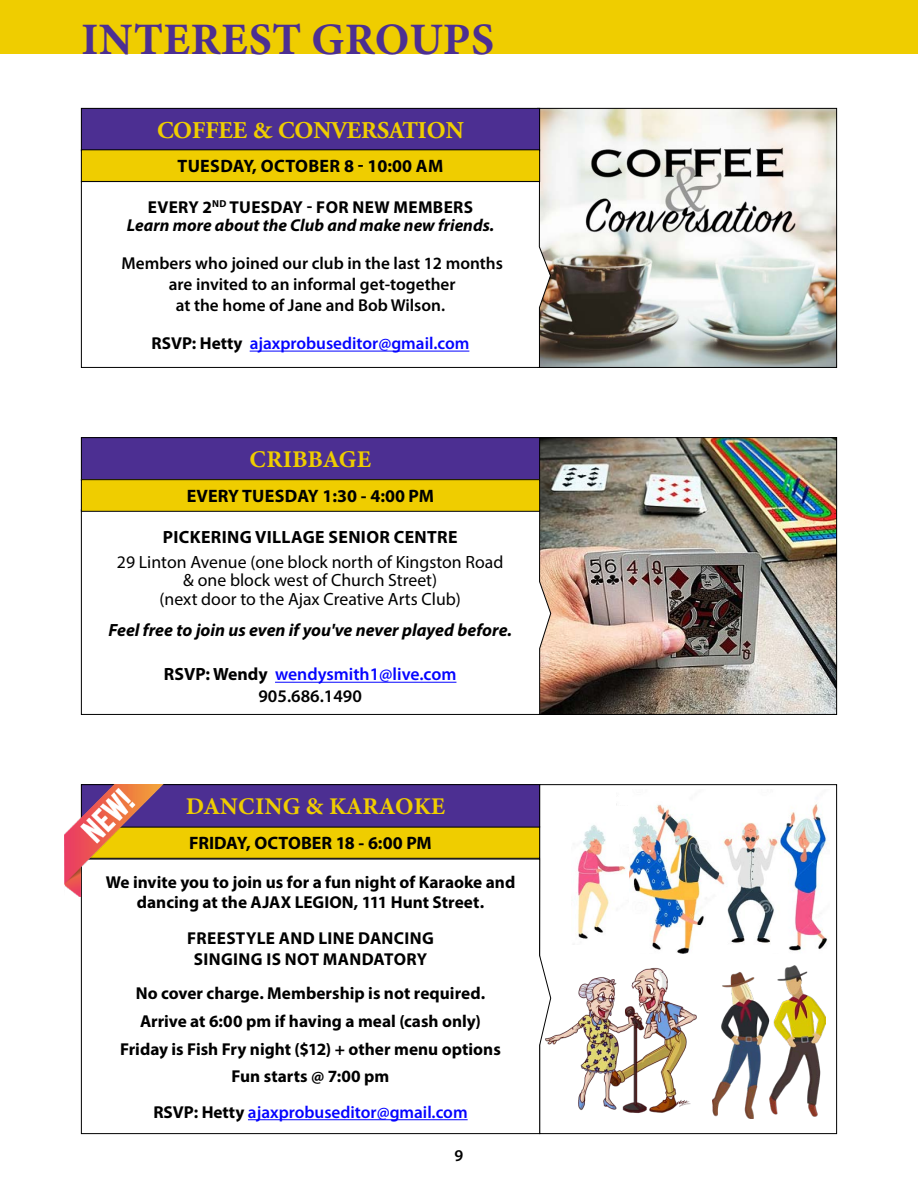
<style>
.page{position:relative;width:918px;height:1188px;background:#fff}
.page>*{position:absolute;margin:0;border:0;box-sizing:border-box;transform-origin:0 0}
.t1{font:45px "Minion Variable Concept";letter-spacing:.01em;color:#4c2f92}
.t2{font:24px "Minion Variable Concept";letter-spacing:.01em;color:#efcd00}
.t3{font:700 24px "Adobe Garamond Pro";color:#efcd00}
.t4{font:700 18px "Myriad Pro";letter-spacing:.005em;color:#000}
.t5{font:17.7px/18.5px "Myriad Pro";color:#000;text-align:center}
.t6{font:italic 700 17.7px "Myriad Pro";color:#000}
.t7{font:600 17.7px/21.6px "Myriad Pro";color:#0504ff;text-align:center}
.t8{font:700 17.7px "Myriad Pro";letter-spacing:.02em;color:#000}
.t9{font:700 17.25px/27.8px "Myriad Pro";color:#000;text-align:center}
.t10{font:600 17.25px/20.7px "Myriad Pro";color:#000;text-align:center}
.t11{font:600 17.25px "Myriad Pro";color:#0504ff}
.t12{font:italic 700 17.25px/18px "Myriad Pro";color:#000;text-align:center}
.t13{font:700 17.25px/21px "Myriad Pro";letter-spacing:.02em;color:#000;text-align:center}
.t14{font:600 16.5px "Myriad Pro";color:#000}
.s1{font-style:normal}
.s2{font-weight:700;color:#000}
.s3{color:#000}
</style>
<div class="page">
<div style="left:0;top:0;width:918px;height:54px;background:#efcd00"></div>
<img style="left:540px;top:437px;width:297px;height:278px">
<svg style="left:81px;top:509px;width:471px;height:206px"></svg>
<hr style="left:275px;top:682px;width:181px;height:1px;background:#0504ff">
<div style="left:81px;top:438px;width:459px;height:42px;background:#4c2f92"></div>
<div style="left:81px;top:437px;width:459px;height:43px;border:1px solid #000"></div>
<svg style="left:81px;top:479px;width:459px;height:33px;background:#dfbf01"></svg>
<img style="left:540px;top:110px;width:295px;height:256px">
<div style="left:537px;top:108px;width:300px;height:260px;border:1px solid #000"></div>
<div style="left:81px;top:108px;width:459px;height:43px;background:#4c2f92"></div>
<div style="left:81px;top:108px;width:459px;height:43px;border:1px solid #000"></div>
<svg style="left:81px;top:149px;width:459px;height:32px;background:#e4c301"></svg>
<svg style="left:81px;top:181px;width:470px;height:187px"></svg>
<hr style="left:250px;top:351px;width:219px;height:1px;background:#0504ff">
<img style="left:552px;top:967px;width:161px;height:146px">
<div style="left:164px;top:827px;width:376px;height:31px;background:#efcd00"></div>
<div style="left:81px;top:785px;width:459px;height:42px;background:#4c2f92"></div>
<div style="left:81px;top:784px;width:459px;height:43px;border:1px solid #000"></div>
<svg style="left:81px;top:858px;width:471px;height:276px"></svg>
<hr style="left:248px;top:1119px;width:220px;height:1px;background:#0504ff">
<img style="left:713px;top:966px;width:113px;height:152px">
<img style="left:629px;top:804px;width:199px;height:150px">
<img style="left:577px;top:825px;width:49px;height:114px">
<div style="left:594px;top:806px;width:41px;height:8px;background:#fff"></div>
<img style="left:65px;top:784px;width:99px;height:112px">
<h1 class="t1" style="left:81px;top:8px;width:415px">INTEREST GROUPS</h1>
<h2 class="t3" style="left:157px;top:117px;width:308px">COFFEE &amp; CONVERSATION</h2>
<p class="t4" style="left:177px;top:155px;width:267px">TUESDAY, OCTOBER 8 - 10:00 AM</p>
<p class="t12" style="left:127px;top:197px;width:369px"><span class="s1">EVERY 2</span><sup>ND</sup> <span class="s1">TUESDAY - FOR NEW MEMBERS<br></span>Learn more about the Club and make new friends.</p>
<p class="t10" style="left:121px;top:253px;width:383px">Members who joined our club in the last 12 months are invited to an informal get-together<br>at the home of Jane and Bob Wilson.</p>
<p class="t11" style="left:152px;top:333px;width:319px"><span class="s2">RSVP: Hetty</span> ajaxprobuseditor@gmail.com</p>
<h2 class="t2" style="left:250px;top:443px;width:123px">CRIBBAGE</h2>
<p class="t4" style="left:187px;top:484px;width:249px">EVERY TUESDAY 1:30 - 4:00 PM</p>
<p class="t8" style="left:163px;top:526px;width:296px">PICKERING VILLAGE SENIOR CENTRE</p>
<p class="t5" style="left:117px;top:552px;width:388px">29 Linton Avenue (one block north of Kingston Road &amp; one block west of Church Street)<br>(next door to the Ajax Creative Arts Club)</p>
<p class="t6" style="left:108px;top:618px;width:405px">Feel free to join us even if you've never played before.</p>
<p class="t7" style="left:164px;top:663px;width:294px"><span class="s2">RSVP: Wendy</span> wendysmith1@live.com<br><span class="s3">905.686.1490</span></p>
<h2 class="t2" style="left:186px;top:790px;width:261px">DANCING &amp; KARAOKE</h2>
<p class="t4" style="left:189px;top:831px;width:244px">FRIDAY, OCTOBER 18 - 6:00 PM</p>
<p class="t9" style="left:106px;top:871px;width:411px;line-height:20.7px">We invite you to join us for a fun night of Karaoke and dancing at the AJAX LEGION, 111 Hunt Street.</p>
<p class="t13" style="left:187px;top:927px;width:248px">FREESTYLE AND LINE DANCING<br>SINGING IS NOT MANDATORY</p>
<p class="t9" style="left:120px;top:979px;width:382px">No cover charge. Membership is not required.<br>Arrive at 6:00 pm if having a meal (cash only)<br>Friday is Fish Fry night ($12) + other menu options Fun starts @ 7:00 pm</p>
<p class="t11" style="left:153px;top:1101px;width:316px"><span class="s2">RSVP: Hetty</span> ajaxprobuseditor@gmail.com</p>
<p class="t14" style="left:455px;top:1145px;width:10px">9</p>
</div>
